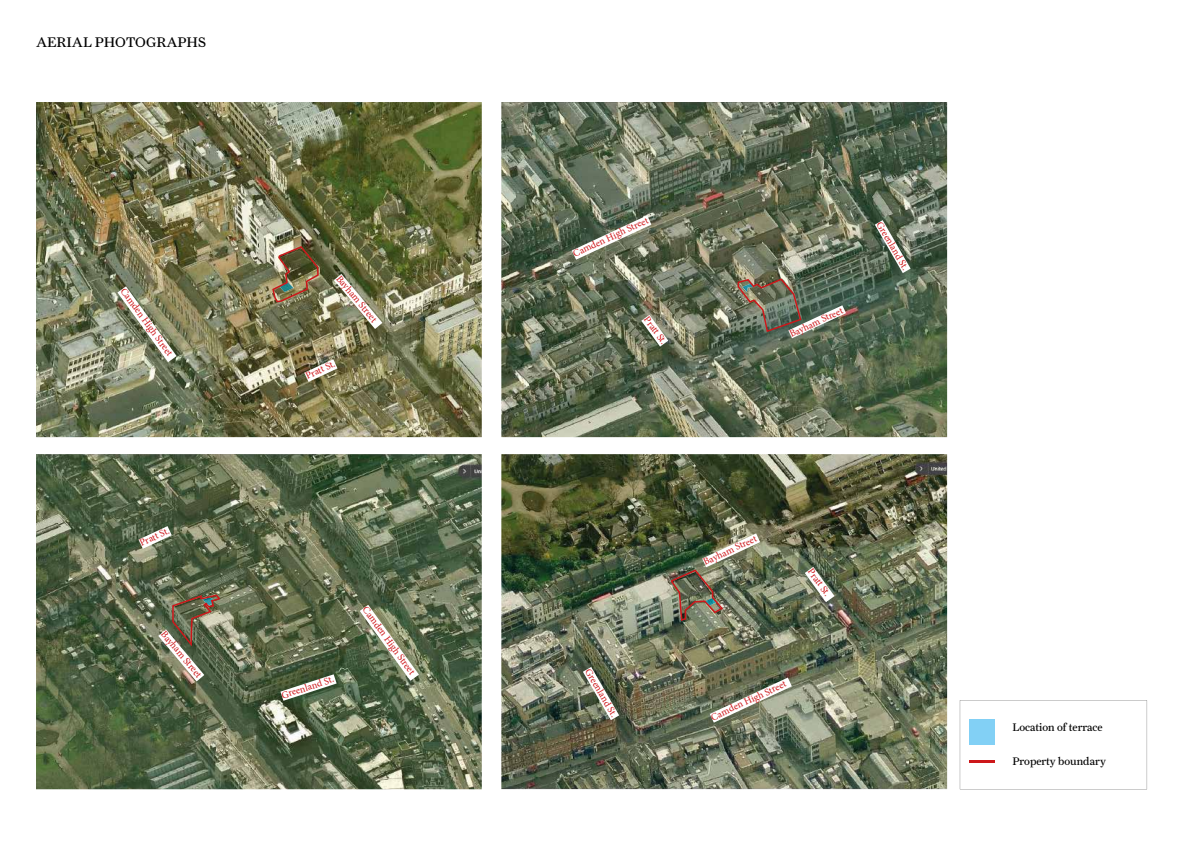
<style>
.page{position:relative;width:1191px;height:842px;background:#fff}
.page>*{position:absolute;margin:0;border:0;box-sizing:border-box;transform-origin:0 0}
.t1{font:14px "Farnham Text";color:#000}
.t2{font:11px "Farnham Text";color:#000}
.t3{font:10px "Minion Pro";color:#cd171a}
</style>
<div class="page">
<img style="left:501px;top:102px;width:446px;height:335px">
<img style="left:36px;top:102px;width:446px;height:335px">
<img style="left:36px;top:454px;width:446px;height:335px">
<img style="left:501px;top:454px;width:446px;height:335px">
<svg style="left:117px;top:286px;width:60px;height:76px"></svg>
<svg style="left:334px;top:274px;width:48px;height:55px"></svg>
<svg style="left:572px;top:215px;width:79px;height:45px"></svg>
<svg style="left:360px;top:605px;width:59px;height:76px"></svg>
<svg style="left:710px;top:677px;width:82px;height:46px"></svg>
<svg style="left:280px;top:674px;width:57px;height:27px"></svg>
<svg style="left:138px;top:526px;width:34px;height:23px"></svg>
<svg style="left:304px;top:359px;width:33px;height:23px"></svg>
<svg style="left:874px;top:220px;width:36px;height:53px"></svg>
<svg style="left:641px;top:315px;width:27px;height:32px"></svg>
<svg style="left:583px;top:667px;width:36px;height:53px"></svg>
<svg style="left:804px;top:567px;width:30px;height:35px"></svg>
<svg style="left:960px;top:700px;width:187px;height:89px"></svg>
<img style="left:272px;top:246px;width:47px;height:56px">
<img style="left:670px;top:533px;width:90px;height:88px">
<img style="left:737px;top:278px;width:109px;height:60px">
<img style="left:158px;top:594px;width:62px;height:87px">
<h1 class="t1" style="left:36px;top:34px;width:171px">AERIAL PHOTOGRAPHS</h1>
<p class="t3" style="left:128px;top:285px;width:83px;rotate:54deg">Camden High Street</p>
<p class="t3" style="left:137px;top:537px;width:33px;rotate:-25deg">Pratt St.</p>
<p class="t3" style="left:168px;top:628px;width:59px;rotate:50deg">Bayham Street</p>
<p class="t3" style="left:343px;top:272px;width:59px;rotate:50deg">Bayham Street</p>
<p class="t3" style="left:303px;top:370px;width:33px;rotate:-25deg">Pratt St.</p>
<p class="t3" style="left:280px;top:689px;width:56px;rotate:-18deg">Greenland St.</p>
<p class="t3" style="left:370px;top:603px;width:83px;rotate:54deg">Camden High Street</p>
<p class="t3" style="left:571px;top:248px;width:83px;rotate:-25deg">Camden High Street</p>
<p class="t3" style="left:651px;top:313px;width:33px;rotate:54deg">Pratt St.</p>
<p class="t3" style="left:787px;top:328px;width:59px;rotate:-25deg">Bayham Street</p>
<p class="t3" style="left:885px;top:219px;width:56px;rotate:60deg">Greenland St.</p>
<p class="t3" style="left:593px;top:666px;width:56px;rotate:60deg">Greenland St.</p>
<p class="t3" style="left:701px;top:556px;width:59px;rotate:-25deg">Bayham Street</p>
<p class="t3" style="left:815px;top:565px;width:33px;rotate:54deg">Pratt St.</p>
<p class="t3" style="left:708px;top:711px;width:83px;rotate:-25deg">Camden High Street</p>
<p class="t2" style="left:1012px;top:721px;width:92px">Location of terrace</p>
<p class="t2" style="left:1012px;top:754px;width:95px">Property boundary</p>
</div>
